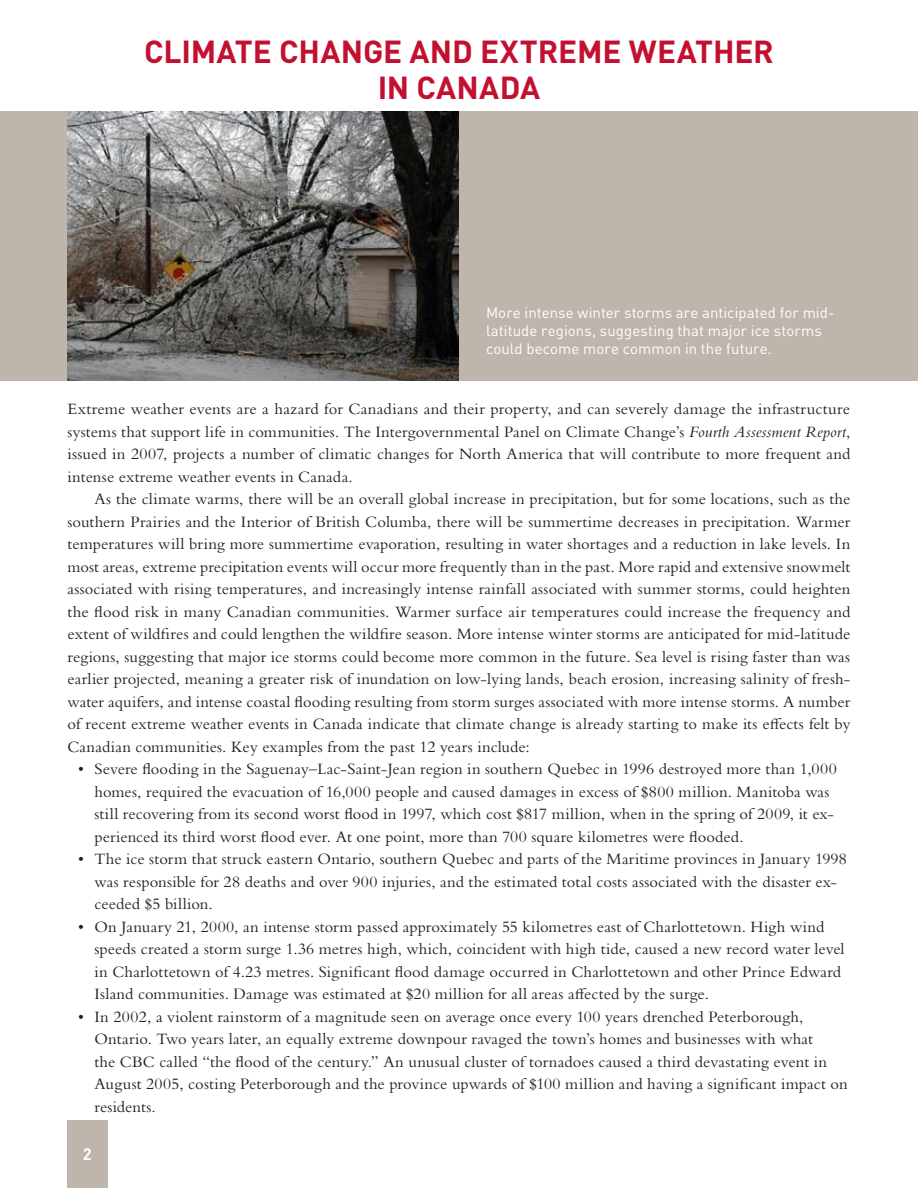
<style>
.page{position:relative;width:918px;height:1188px;background:#fff}
.page>*{position:absolute;margin:0;border:0;box-sizing:border-box;transform-origin:0 0}
.t1{font:700 31.5px/36px "DIN Pro";color:#c3102f}
.t2{font:16.5px/22.5px "Bembo MT Pro";letter-spacing:.005em;color:#231f20}
.t3{font:700 16.5px "DIN Pro";color:#fff}
.t4{font:15px/18px "DIN Pro";letter-spacing:.005em;color:#fff}
.s1{font-style:italic}
</style>
<div class="page">
<div style="left:67px;top:1120px;width:41px;height:68px;background:#beb6ad"></div>
<div style="left:0;top:111px;width:918px;height:270px;background:#beb6ad"></div>
<img style="left:68px;top:111px;width:391px;height:270px">
<h1 class="t1" style="left:144px;top:32px;width:217px">CLI MATE CHANGE</h1>
<h1 class="t1" style="left:378px;top:32px;width:356px;text-indent:32px">AND EXTREME WEATHER<br>IN CANADA</h1>
<p class="t4" style="left:486px;top:303px;width:350px">M ore intense winter storms are anticipated for mid&shy;latitude regions, suggesting that major ice storms could become more common in the future.</p>
<p class="t2" style="left:68px;top:397px;width:784px;text-align:justify">Extreme weather events are a hazard for Canadians and their property, and can severely damage the infrastructure systems that support life in communities. The Intergovernmental Panel on Climate Change’s <span class="s1">Fourth Assessment Report</span>, issued in 2007, projects a number of climatic changes for North America that will contribute to more frequent and intense extreme weather events in Canada.</p>
<p class="t2" style="left:68px;top:487px;width:784px;text-align:justify;text-indent:27px">As the climate warms, there will be an overall global increase in precipitation, but for some locations, such as the southern Prairies and the Interior of British Columba, there will be summertime decreases in precipitation. Warmer temperatures will bring more summertime evaporation, resulting in water shortages and a reduction in lake levels. In most areas, extreme precipitation events will occur more frequently than in the past. More rapid and extensive snowmelt associated with rising temperatures, and increasingly intense rainfall associated with summer storms, could heighten the flood risk in many Canadian communities. Warmer surface air temperatures could increase the frequency and extent of wildfires and could lengthen the wildfire season. More intense winter storms are anticipated for mid-latitude regions, suggesting that major ice storms could become more common in the future. Sea level is rising faster than was earlier projected, meaning a greater risk of inundation on low-lying lands, beach erosion, increasing salinity of fresh&shy;water aquifers, and intense coastal flooding resulting from storm surges associated with more intense storms. A number of recent extreme weather events in Canada indicate that climate change is already starting to make its effects felt by Canadian communities. Key examples from the past 12 years include:</p>
<p class="t2" style="left:95px;top:757px;width:744px;text-indent:-16px">• Severe flooding in the Saguenay–Lac-Saint-Jean region in southern Quebec in 1996 destroyed more than 1,000 homes, required the evacuation of 16,000 people and caused damages in excess of $800 million. Manitoba was still recovering from its second worst flood in 1997, which cost $817 million, when in the spring of 2009, it ex&shy;perienced its third worst flood ever. At one point, more than 700 square kilometres were flooded.</p>
<p class="t2" style="left:95px;top:847px;width:754px;text-indent:-16px">• The ice storm that struck eastern Ontario, southern Quebec and parts of the Maritime provinces in January 1998 was responsible for 28 deaths and over 900 injuries, and the estimated total costs associated with the disaster ex&shy;ceeded $5 billion.</p>
<p class="t2" style="left:95px;top:915px;width:752px;text-indent:-16px">• On January 21, 2000, an intense storm passed approximately 55 kilometres east of Charlottetown. High wind speeds created a storm surge 1.36 metres high, which, coincident with high tide, caused a new record water level in Charlottetown of 4.23 metres. Significant flood damage occurred in Charlottetown and other Prince Edward Island communities. Damage was estimated at $20 million for all areas affected by the surge.</p>
<p class="t2" style="left:95px;top:1005px;width:755px;text-indent:-16px">• In 2002, a violent rainstorm of a magnitude seen on average once every 100 years drenched Peterborough, Ontario. Two years later, an equally extreme downpour ravaged the town’s homes and businesses with what<br>the CBC called “the flood of the century.” An unusual cluster of tornadoes caused a third devastating event in August 2005, costing Peterborough and the province upwards of $100 million and having a significant impact on residents.</p>
<p class="t3" style="left:83px;top:1143px;width:10px">2</p>
</div>
